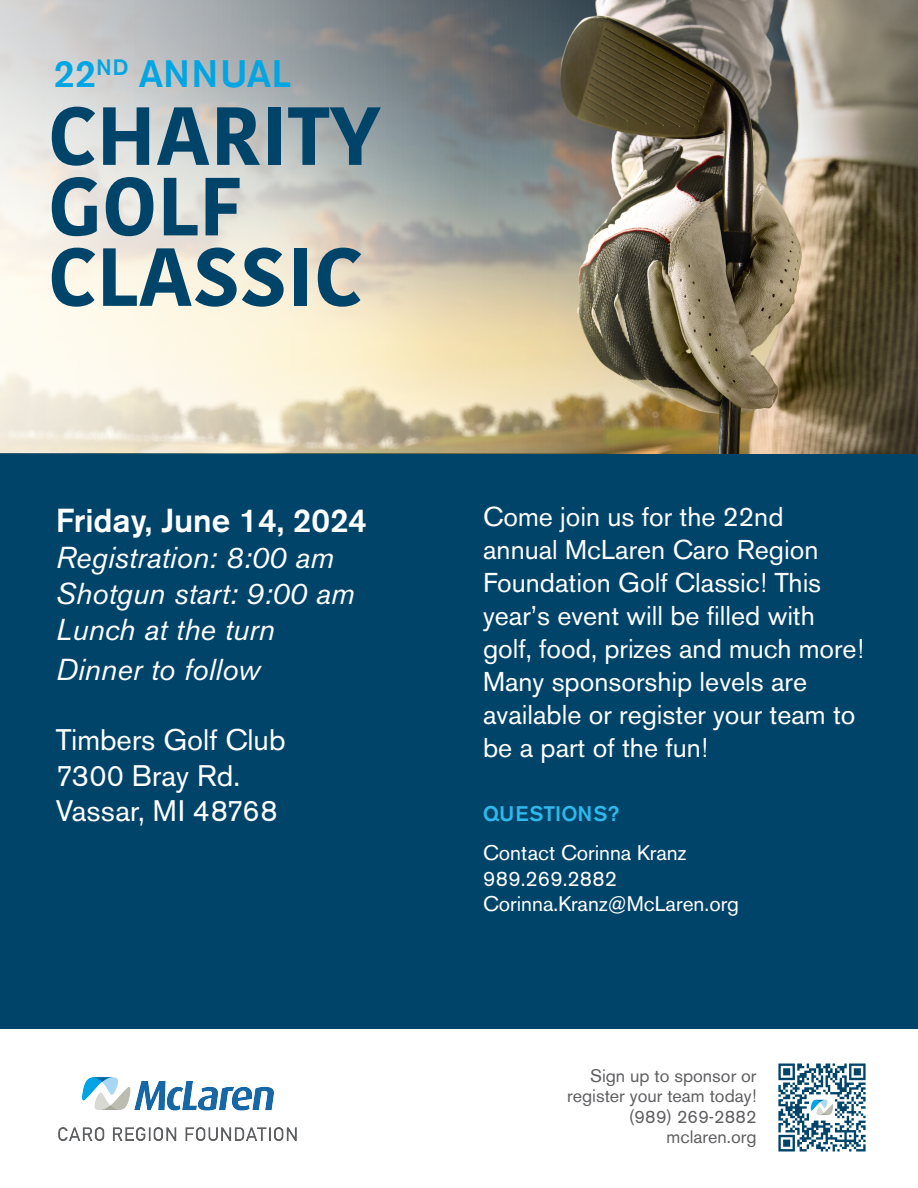
<style>
.page{position:relative;width:918px;height:1188px;background:#fff}
.page>*{position:absolute;margin:0;border:0;box-sizing:border-box;transform-origin:0 0}
.t1{font:700 82.05px/70.5px "Kohinoor Devanagari";color:#00446a}
.t2{font:500 37.95px "Akzidenz Grotesk BE";color:#00a5e3}
.t3{font:500 33px "Akzidenz Grotesk BE";color:#fff}
.t4{font:italic 30px "Akzidenz Grotesk BE";color:#fff}
.t5{font:29.55px "Akzidenz Grotesk BE";color:#fff}
.t6{font:27px/33px "Akzidenz Grotesk BE";color:#fff}
.t7{font:21px/25.5px "Akzidenz Grotesk BE";color:#fff}
.lt_blue_subhead{font:500 21px "Akzidenz Grotesk BE";color:#2fb8eb}
.white_body_text{font:18px "Akzidenz Grotesk BE";color:#5f5f62}
.white_body_text-2{font:18px "Akzidenz Grotesk BE";letter-spacing:.02em;color:#5f5f62}
</style>
<div class="page">
<div style="left:0;top:454px;width:918px;height:575px;background:#00446a"></div>
<img style="left:0;top:0;width:918px;height:454px">
<img style="left:58px;top:1077px;width:239px;height:64px">
<img style="left:778px;top:1063px;width:88px;height:88px">
<p class="t2" style="left:54px;top:51px;width:239px">22<sup>ND</sup> ANNUAL</p>
<p class="t1" style="left:48px;top:99px;width:334px">CHARITY<br>GOLF<br>CLASSIC</p>
<p class="t3" style="left:56px;top:500px;width:313px">Friday, June 14, 2024</p>
<p class="t4" style="left:56px;top:539px;width:280px">Registration: 8:00 am</p>
<p class="t4" style="left:56px;top:575px;width:300px">Shotgun start: 9:00 am</p>
<p class="t4" style="left:56px;top:611px;width:220px">Lunch at the turn</p>
<p class="t4" style="left:56px;top:651px;width:206px">Dinner to follow</p>
<p class="t5" style="left:56px;top:722px;width:231px">Timbers Golf Club</p>
<p class="t5" style="left:56px;top:758px;width:186px">7300 Bray Rd.</p>
<p class="t5" style="left:56px;top:793px;width:223px">Vassar, MI 48768</p>
<p class="t6" style="left:483px;top:500px;width:382px">Come join us for the 22nd annual McLaren Caro Region<br>Foundation Golf Classic! This year’s event will be filled with golf, food, prizes and much more!<br>Many sponsorship levels are available or register your team to be a part of the fun!</p>
<p class="lt_blue_subhead" style="left:483px;top:801px;width:138px">QUESTIONS?</p>
<p class="t7" style="left:483px;top:840px;width:205px">Contact Corinna Kranz<br>989.269.2882</p>
<p class="t7" style="left:483px;top:891px;width:258px">Corinna.Kranz@McLaren.org</p>
<p class="white_body_text" style="left:590px;top:1065px;width:168px">Sign up to sponsor or</p>
<p class="white_body_text" style="left:567px;top:1086px;width:191px">register your team today!</p>
<p class="white_body_text-2" style="left:629px;top:1107px;width:129px">(989) 269-2882</p>
<p class="white_body_text" style="left:667px;top:1126px;width:92px">mclaren.org</p>
</div>
